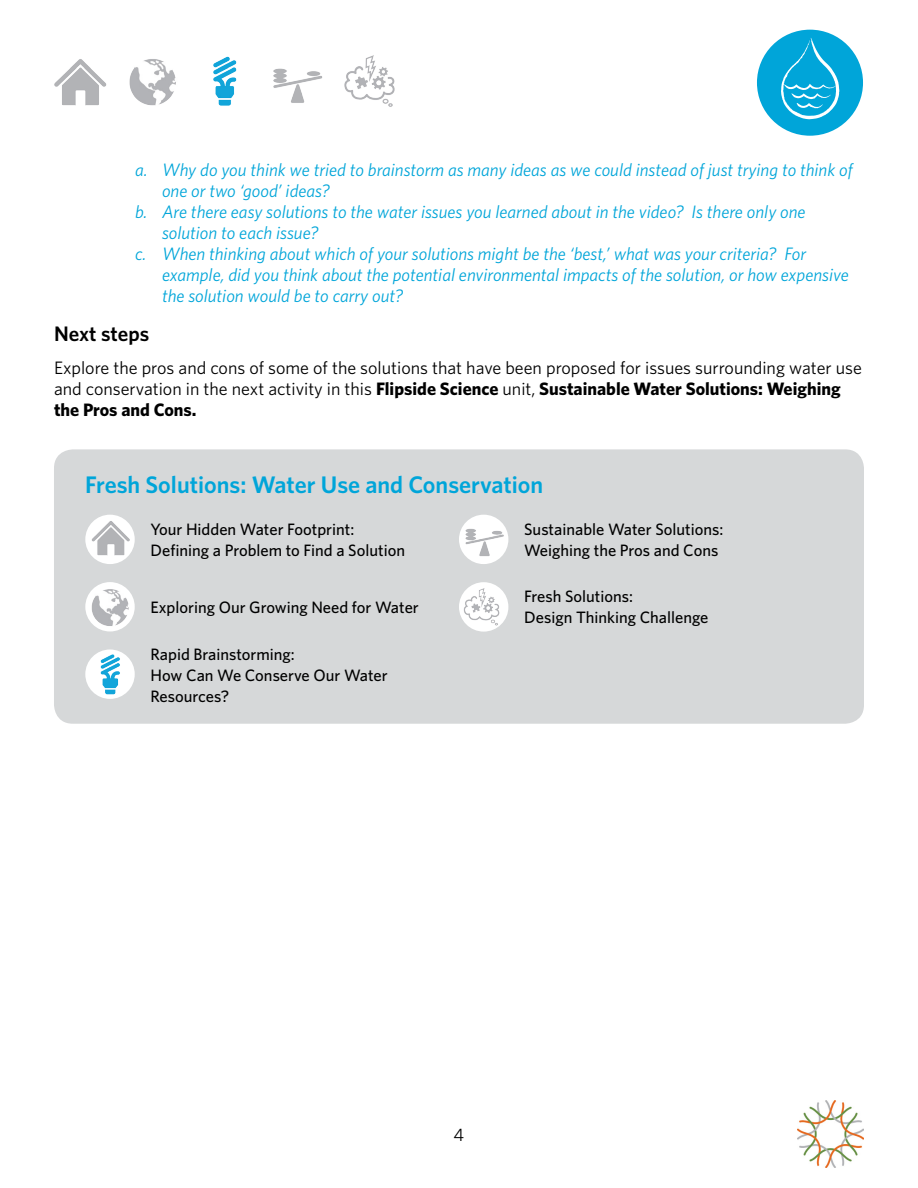
<style>
.page{position:relative;width:918px;height:1188px;background:#fff}
.page>*{position:absolute;margin:0;border:0;box-sizing:border-box;transform-origin:0 0}
.t1{font:600 24px "Whitney";color:#00a5d9}
.t2{font:600 21px "Whitney";color:#000}
.t3{font:italic 18px "Whitney";color:#00a5d9}
.t4{font:18px/21px "Whitney";color:#000}
.t5{font:500 16.5px/21px "Whitney";color:#000}
.s1{font-weight:700}
</style>
<div class="page">
<img style="left:797px;top:1100px;width:67px;height:67px">
<div style="left:757px;top:30px;width:106px;height:106px;background:#00a5d9;border-radius:50%"></div>
<svg style="left:781px;top:38px;width:59px;height:81px"></svg>
<img style="left:54px;top:59px;width:53px;height:47px">
<img style="left:129px;top:59px;width:47px;height:47px">
<img style="left:213px;top:56px;width:24px;height:50px">
<img style="left:273px;top:68px;width:49px;height:35px">
<img style="left:344px;top:55px;width:51px;height:52px">
<div style="left:54px;top:449px;width:810px;height:275px;background:#d6d8d9;border-radius:19px"></div>
<div style="left:85px;top:515px;width:50px;height:49px;background:#fff;border-radius:50%"></div>
<img style="left:90px;top:519px;width:40px;height:39px">
<div style="left:85px;top:582px;width:50px;height:49px;background:#fff;border-radius:50%"></div>
<img style="left:89px;top:585px;width:42px;height:43px">
<svg style="left:85px;top:649px;width:50px;height:50px"></svg>
<img style="left:88px;top:652px;width:44px;height:44px">
<div style="left:459px;top:515px;width:49px;height:49px;background:#fff;border-radius:50%"></div>
<img style="left:462px;top:518px;width:43px;height:43px">
<div style="left:459px;top:582px;width:49px;height:50px;background:#fff;border-radius:50%"></div>
<img style="left:462px;top:588px;width:38px;height:38px">
<p class="t3" style="left:135px;top:158px;width:719px">a. Why do you think we tried to brainstorm as many ideas as we could instead of just trying to think of</p>
<p class="t3" style="left:162px;top:179px;width:169px">one or two ‘good’ ideas?</p>
<p class="t3" style="left:135px;top:200px;width:672px">b. Are there easy solutions to the water issues you learned about in the video? Is there only one</p>
<p class="t3" style="left:162px;top:221px;width:158px">solution to each issue?</p>
<p class="t3" style="left:135px;top:242px;width:673px">c. When thinking about which of your solutions might be the ‘best,’ what was your criteria? For</p>
<p class="t3" style="left:162px;top:263px;width:688px">example, did you think about the potential environmental impacts of the solution, or how expensive</p>
<p class="t3" style="left:162px;top:284px;width:243px">the solution would be to carry out?</p>
<p class="t2" style="left:54px;top:320px;width:97px">Next steps</p>
<p class="t4" style="left:54px;top:357px;width:809px">Explore the pros and cons of some of the solutions that have been proposed for issues surrounding water use and conservation in the next activity in this <span class="s1">Flipside Science</span> unit, <span class="s1">Sustainable Water Solutions: Weighing the Pros and Cons.</span></p>
<h1 class="t1" style="left:85px;top:468px;width:460px">Fresh Solutions: Water Use and Conservation</h1>
<p class="t5" style="left:151px;top:519px;width:256px">Your Hidden Water Footprint:<br>Defining a Problem to Find a Solution</p>
<p class="t5" style="left:151px;top:597px;width:270px">Exploring Our Growing Need for Water</p>
<p class="t5" style="left:151px;top:643px;width:239px">Rapid Brainstorming:<br>How Can We Conserve Our Water<br>Resources?</p>
<p class="t5" style="left:524px;top:519px;width:201px">Sustainable Water Solutions:<br>Weighing the Pros and Cons</p>
<p class="t5" style="left:524px;top:586px;width:186px">Fresh Solutions:<br>Design Thinking Challenge</p>
<p class="t4" style="left:454px;top:1124px;width:12px">4</p>
</div>
